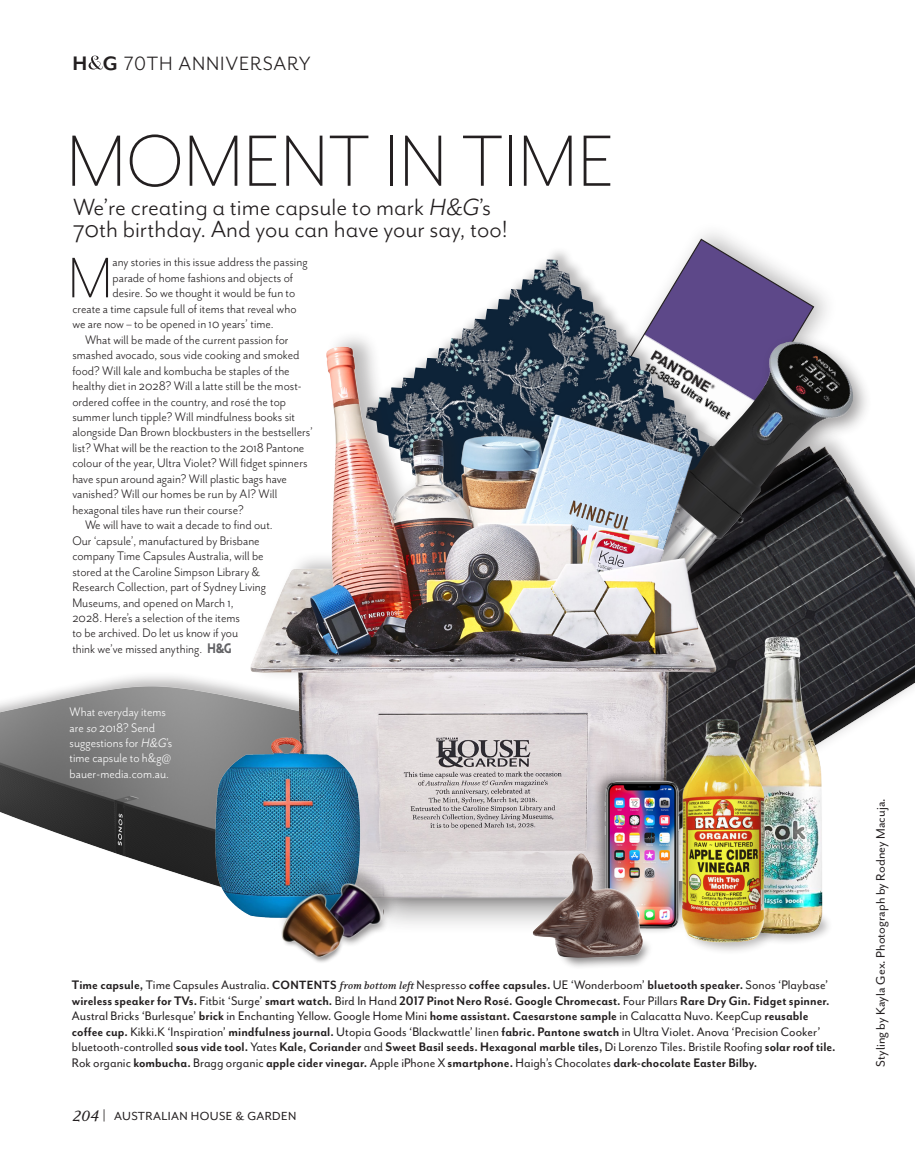
<style>
.page{position:relative;width:915px;height:1170px;background:#fff}
.page>*{position:absolute;margin:0;border:0;box-sizing:border-box;transform-origin:0 0}
.SANS_LIGHT{font:300 83.55px "Mr Eaves San OT";color:#231f20}
.SANS_BODY__no_indent{font:300 65.7px "Mr Eaves San OT";color:#231f20;scale:.95 1}
.INTRO_MAIN{font:27px/22.5px "Mr Eaves San OT";color:#231f20}
.t1{font:22.2px "Mr Eaves San OT";letter-spacing:.04em;color:#231f20}
.SANS_BODY__no_indent-2{font:14.25px/15.5px "Mr Eaves San OT";color:#231f20;scale:.95 1}
.CAPTIONS{font:700 14.25px/15.5px "Mr Eaves San OT";letter-spacing:.005em;color:#231f20;scale:.95 1}
.INTRO_MAIN-2{font:14.25px/15.5px "Mr Eaves San OT";color:#fff;scale:.95 1}
.GUTTER_CREDIT{font:14.25px "Mr Eaves San OT";color:#231f20}
.t2{font:13.5px "Mr Eaves Mod OT";letter-spacing:.03em;color:#231f20}
.s1{font-family:"Mr Eaves Mod OT";font-weight:700;font-size:22.5px}
.s2{font-style:italic}
.s3{font-weight:400}
.s4{font-size:13.8px}
.s5{font-family:"Eidetic Neo OT";font-style:italic;font-size:11.55px}
.s6{font-family:"Eidetic Neo OT";font-style:italic;font-size:17.1px}
.s7{font-family:"Mr Eaves San OT";font-size:15.6px}
</style>
<div class="page">
<div style="left:594px;top:220px;width:244px;height:265px;background:#231f20;opacity:.3"></div>
<svg style="left:601px;top:238px;width:213px;height:96px"></svg>
<div style="left:364px;top:246px;width:395px;height:402px;background:#231f20;opacity:.3"></div>
<img style="left:824px;top:493px;width:90px;height:250px">
<img style="left:0;top:676px;width:178px;height:198px">
<div style="left:512px;top:334px;width:360px;height:361px;background:#231f20;opacity:.45"></div>
<img style="left:778px;top:341px;width:75px;height:335px">
<img style="left:178px;top:261px;width:600px;height:664px">
<div style="left:591px;top:769px;width:93px;height:166px;background:#231f20;opacity:.52"></div>
<img style="left:593px;top:774px;width:74px;height:161px">
<div style="left:556px;top:938px;width:97px;height:31px;background:#231f20;opacity:.57"></div>
<img style="left:526px;top:853px;width:117px;height:116px">
<div style="left:741px;top:904px;width:92px;height:41px;background:#231f20;opacity:.32"></div>
<img style="left:741px;top:630px;width:83px;height:306px">
<div style="left:682px;top:906px;width:94px;height:49px;background:#231f20;opacity:.33"></div>
<img style="left:667px;top:715px;width:111px;height:232px">
<img style="left:178px;top:702px;width:220px;height:223px">
<div style="left:322px;top:864px;width:76px;height:71px;background:#231f20;opacity:.31"></div>
<img style="left:359px;top:878px;width:26px;height:64px">
<div style="left:278px;top:874px;width:80px;height:80px;background:#231f20;opacity:.31"></div>
<img style="left:273px;top:877px;width:86px;height:86px">
<svg style="left:88px;top:56px;width:15px;height:13px"></svg>
<svg style="left:208px;top:643px;width:23px;height:10px"></svg>
<p class="t1" style="left:72px;top:51px;width:240px"><span class="s1">H G</span> 70th anniversary</p>
<p class="SANS_LIGHT" style="left:66px;top:115px;width:549px">MOMENT IN TIME</p>
<p class="INTRO_MAIN" style="left:73px;top:195px;width:436px">We’re creating a time capsule to mark <span class="s2">H&amp;G</span>’s<br>70th birthday. And you can have your say, too!</p>
<p class="SANS_BODY__no_indent" style="left:68px;top:242px;width:49px">M</p>
<p class="SANS_BODY__no_indent-2" style="left:112px;top:254px;width:207px">any stories in this issue address the passing</p>
<p class="SANS_BODY__no_indent-2" style="left:112px;top:270px;width:191px">parade of home fashions and objects of</p>
<p class="SANS_BODY__no_indent-2" style="left:112px;top:285px;width:194px">desire. So we thought it would be fun to</p>
<p class="SANS_BODY__no_indent-2" style="left:72px;top:301px;width:237px">create a time capsule full of items that reveal who</p>
<p class="SANS_BODY__no_indent-2" style="left:72px;top:316px;width:213px">we are now – to be opened in 10 years’ time.</p>
<p class="SANS_BODY__no_indent-2" style="left:72px;top:332px;width:255px;text-indent:13px">What will be made of the current passion for smashed avocado, sous vide cooking and smoked food? Will kale and kombucha be staples of the healthy diet in 2028? Will a latte still be the most&shy;ordered coffee in the country, and rosé the top summer lunch tipple? Will mindfulness books sit alongside Dan Brown blockbusters in the bestsellers’ list? What will be the reaction to the 2018 Pantone colour of the year, Ultra Violet? Will fidget spinners have spun around again? Will plastic bags have vanished? Will our homes be run by AI? Will hexagonal tiles have run their course?</p>
<p class="SANS_BODY__no_indent-2" style="left:72px;top:517px;width:212px;text-indent:13px">We will have to wait a decade to find out.<br>Our ‘capsule’, manufactured by Brisbane company Time Capsules Australia, will be stored at the Caroline Simpson Library &amp; Research Collection, part of Sydney Living Museums, and opened on March 1,<br>2028. Here’s a selection of the items<br>to be archived. Do let us know if you<br>think we’ve missed anything.</p>
<p class="INTRO_MAIN-2" style="left:70px;top:704px;width:109px">What everyday items are <span class="s2">so</span> 2018? Send suggestions for <span class="s2">H&amp;G</span>’s time capsule to h&amp;g@ bauer-media.com.au.</p>
<p class="CAPTIONS" style="left:72px;top:977px;width:805px">Time capsule, <span class="s3">Time Capsules Australia.</span> <span class="s4">CONTENTS</span> <span class="s5">from bottom left</span> <span class="s3">Nespresso</span> coffee capsules. <span class="s3">UE ‘Wonderboom’</span> bluetooth speaker. <span class="s3">Sonos ‘Playbase’ </span>wireless speaker for TVs. <span class="s3">Fitbit ‘Surge’</span> smart watch. <span class="s3">Bird In Hand</span> 2017 Pinot Nero Rosé. Google Chromecast. <span class="s3">Four Pillars</span> Rare Dry Gin. Fidget spinner.<br><span class="s3">Austral Bricks ‘Burlesque’</span> brick <span class="s3">in Enchanting Yellow. Google Home Mini</span> home assistant. Caesarstone sample <span class="s3">in Calacatta Nuvo. KeepCup</span> reusable coffee cup. <span class="s3">Kikki.K ‘Inspiration’</span> mindfulness journal. <span class="s3">Utopia Goods ‘Blackwattle’ linen</span> fabric. Pantone swatch <span class="s3">in Ultra Violet. Anova ‘Precision Cooker’ bluetooth-controlled</span> sous vide tool. <span class="s3">Yates</span> Kale, Coriander <span class="s3">and</span> Sweet Basil seeds. Hexagonal marble tiles, <span class="s3">Di Lorenzo Tiles. Bristile Roofing</span> solar roof tile.<br><span class="s3">Rok organic</span> kombucha. <span class="s3">Bragg organic</span> apple cider vinegar. <span class="s3">Apple iPhone X</span> smartphone. <span class="s3">Haigh’s Chocolates</span> dark-chocolate Easter Bilby.</p>
<p class="t2" style="left:72px;top:1108px;width:225px"><span class="s6">204</span> <span class="s7">|</span> AUSTRALIAN HOUSE &amp; GARDEN</p>
<p class="GUTTER_CREDIT" style="left:872px;top:1066px;width:270px;rotate:-90deg">Styling by Kayla Gex. Photograph by Rodney Macuja.</p>
</div>
